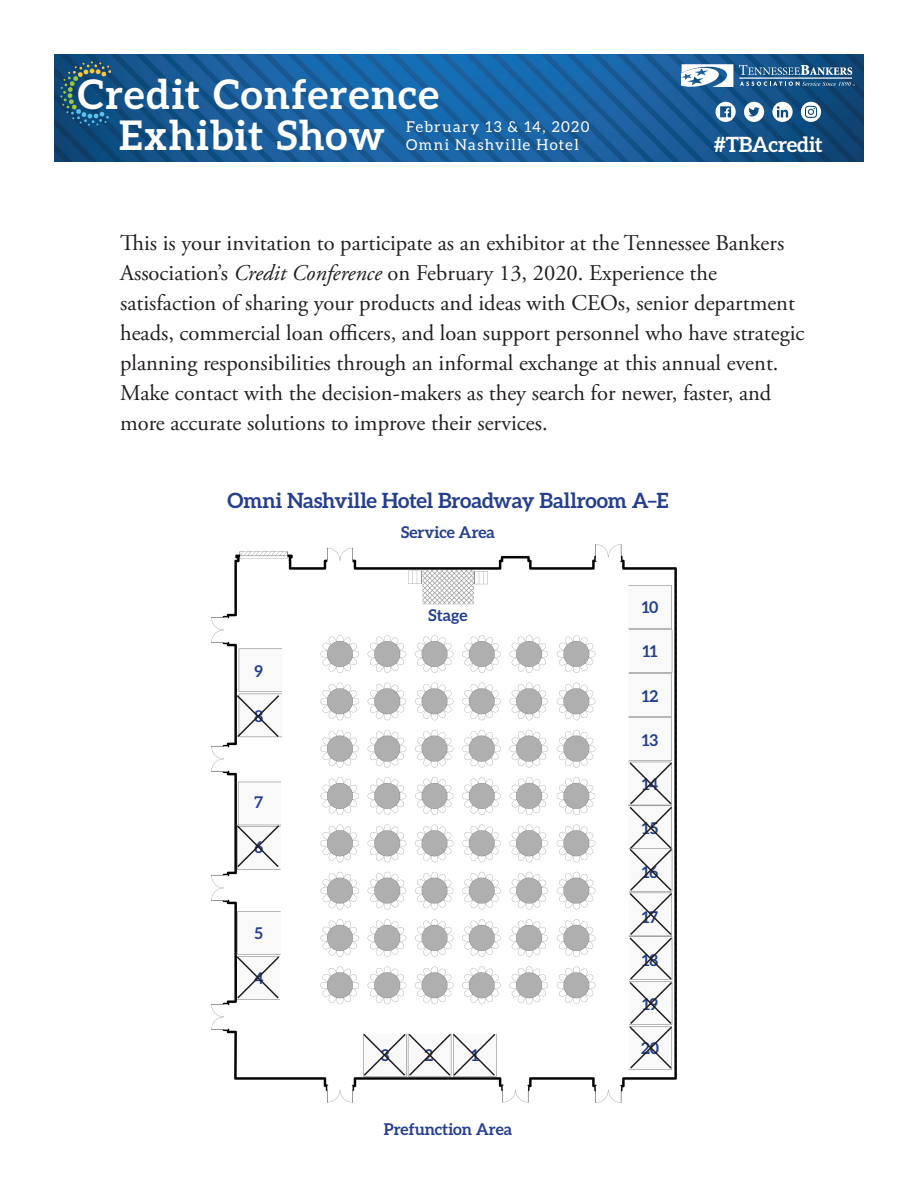
<style>
.page{position:relative;width:918px;height:1188px;background:#fff}
.page>*{position:absolute;margin:0;border:0;box-sizing:border-box;transform-origin:0 0}
.t1{font:700 40.8px "Aleo";letter-spacing:.035em;color:#fff}
.t2{font:22.5px/30px "Adobe Garamond Pro";letter-spacing:-.005em;color:#231f20}
.t3{font:700 21px "Aleo";letter-spacing:-.01em;color:#253f8e}
.t4{font:700 21px "Aleo";letter-spacing:-.015em;color:#fff}
.t5{font:700 16.2px "Aleo";color:#253f8e}
.t6{font:15px "Aleo";letter-spacing:.095em;color:#fff}
.s1{font-size:41.25px}
.s2{font-style:italic}
</style>
<div class="page">
<img style="left:54px;top:54px;width:810px;height:108px">
<svg style="left:60px;top:61px;width:51px;height:65px;background:#205778"></svg>
<hr style="left:739px;top:77px;width:113px;height:2px;background:#fff">
<svg style="left:739px;top:65px;width:113px;height:10px"></svg>
<svg style="left:682px;top:64px;width:51px;height:23px"></svg>
<svg style="left:740px;top:82px;width:115px;height:4px"></svg>
<svg style="left:716px;top:102px;width:20px;height:20px"></svg>
<svg style="left:801px;top:102px;width:20px;height:20px"></svg>
<svg style="left:772px;top:102px;width:21px;height:20px"></svg>
<svg style="left:744px;top:102px;width:20px;height:20px"></svg>
<img style="left:211px;top:545px;width:466px;height:558px">
<svg style="left:628px;top:761px;width:46px;height:309px"></svg>
<svg style="left:362px;top:1032px;width:135px;height:45px"></svg>
<svg style="left:235px;top:824px;width:46px;height:45px"></svg>
<svg style="left:235px;top:955px;width:46px;height:45px"></svg>
<svg style="left:235px;top:694px;width:46px;height:45px"></svg>
<h1 class="t1" style="left:78px;top:71px;width:363px">Credit Confer<span class="s1">ence</span></h1>
<p class="t6" style="left:406px;top:118px;width:185px">February 13 &amp; 14, 2020</p>
<h1 class="t1" style="left:119px;top:112px;width:267px">Exhibit Show</h1>
<p class="t6" style="left:406px;top:136px;width:174px">Omni Nashville Hotel</p>
<p class="t4" style="left:714px;top:132px;width:110px">#TBAcredit</p>
<p class="t2" style="left:120px;top:228px;width:686px">This is your invitation to participate as an exhibitor at the Tennessee Bankers Association’s <span class="s2">Credit Conference</span> on February 13, 2020. Experience the satisfaction of sharing your products and ideas with CEOs, senior department heads, commercial loan officers, and loan support personnel who have strategic planning responsibilities through an informal exchange at this annual event.<br>Make contact with the decision-makers as they search for newer, faster, and more accurate solutions to improve their services.</p>
<p class="t3" style="left:227px;top:488px;width:443px">Omni Nashville Hotel Broadway Ballroom A–E</p>
<p class="t5" style="left:255px;top:662px;width:10px">9</p>
<p class="t5" style="left:254px;top:707px;width:10px">8</p>
<p class="t5" style="left:254px;top:793px;width:10px">7</p>
<p class="t5" style="left:254px;top:837px;width:10px">6</p>
<p class="t5" style="left:255px;top:924px;width:10px">5</p>
<p class="t5" style="left:254px;top:969px;width:11px">4</p>
<p class="t5" style="left:401px;top:522px;width:95px">Service Area</p>
<p class="t5" style="left:429px;top:606px;width:40px">Stage</p>
<p class="t5" style="left:381px;top:1046px;width:10px">3</p>
<p class="t5" style="left:425px;top:1046px;width:10px">2</p>
<p class="t5" style="left:471px;top:1046px;width:9px">1</p>
<p class="t5" style="left:384px;top:1120px;width:130px">Prefunction Area</p>
<p class="t5" style="left:642px;top:598px;width:18px">10</p>
<p class="t5" style="left:642px;top:642px;width:17px">11</p>
<p class="t5" style="left:642px;top:686px;width:18px">12</p>
<p class="t5" style="left:642px;top:731px;width:18px">13</p>
<p class="t5" style="left:642px;top:775px;width:18px">14</p>
<p class="t5" style="left:642px;top:819px;width:18px">15</p>
<p class="t5" style="left:642px;top:863px;width:18px">16</p>
<p class="t5" style="left:642px;top:907px;width:18px">17</p>
<p class="t5" style="left:642px;top:950px;width:18px">18</p>
<p class="t5" style="left:642px;top:995px;width:17px">19</p>
<p class="t5" style="left:641px;top:1039px;width:20px">20</p>
</div>
